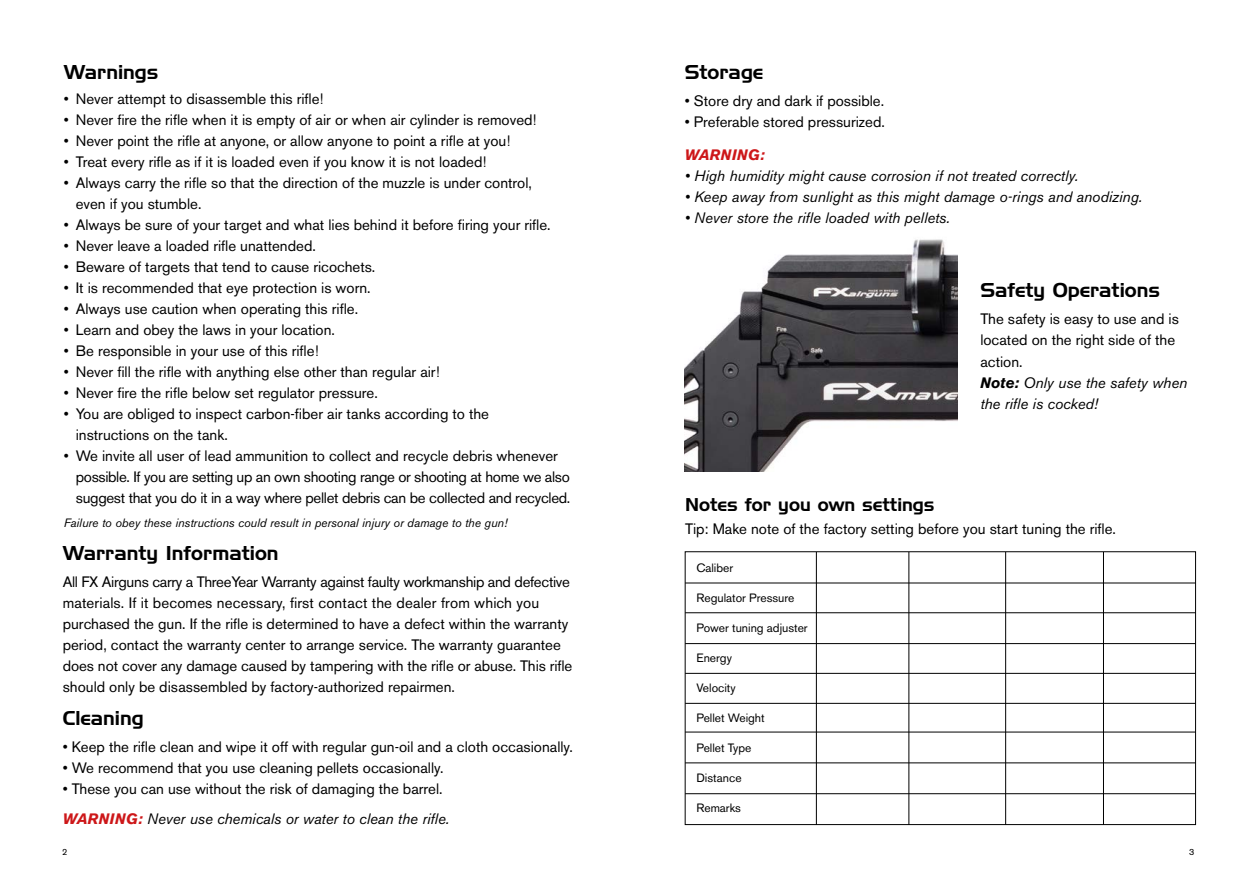
<style>
.page{position:relative;width:1259px;height:893px;background:#fff}
.page>*{position:absolute;margin:0;border:0;box-sizing:border-box;transform-origin:0 0}
.t1{font:19.5px "Handel Gothic BT";color:#000}
.t2{font:18px "Handel Gothic BT";color:#000}
.t3{font:15px/21px "Akzidenz Grotesk BE";color:#000}
.t4{font:15px/21px "Akzidenz Grotesk BE";letter-spacing:-.02em;color:#000}
.t5{font:italic 15px/21px "Akzidenz Grotesk BE";color:#000}
.t6{font:italic 700 15px "Akzidenz Grotesk BE";letter-spacing:.02em;color:#cd1719}
.t7{font:12px "Akzidenz Grotesk BE";color:#000}
.t8{font:italic 12px "Akzidenz Grotesk BE";color:#000}
.t9{font:9px "Akzidenz Grotesk BE";color:#000}
.s1{font-weight:700;font-style:italic;color:#cd1719}
.s2{font-style:italic}
.s3{font-style:normal}
.s4{font-weight:700}
</style>
<div class="page">
<img style="left:684px;top:239px;width:273px;height:233px">
<div style="left:685px;top:551px;width:511px;height:274px;border:1px solid #000"></div>
<hr style="left:685px;top:583px;width:510px;height:1px;background:#000">
<hr style="left:685px;top:612px;width:510px;height:1px;background:#000">
<hr style="left:685px;top:643px;width:510px;height:1px;background:#000">
<hr style="left:685px;top:673px;width:510px;height:1px;background:#000">
<hr style="left:685px;top:703px;width:510px;height:1px;background:#000">
<hr style="left:685px;top:732px;width:510px;height:1px;background:#000">
<hr style="left:685px;top:762px;width:510px;height:1px;background:#000">
<hr style="left:685px;top:793px;width:510px;height:1px;background:#000">
<hr style="left:816px;top:552px;width:1px;height:273px;background:#000">
<hr style="left:908px;top:552px;width:1px;height:273px;background:#000">
<hr style="left:1005px;top:552px;width:1px;height:273px;background:#000">
<hr style="left:1103px;top:552px;width:1px;height:273px;background:#000">
<h1 class="t1" style="left:64px;top:60px;width:96px">Warnings</h1>
<p class="t3" style="left:64px;top:88px;width:261px">• Never attempt to disassemble this rifle!</p>
<p class="t3" style="left:64px;top:109px;width:474px">• Never fire the rifle when it is empty of air or when air cylinder is removed!</p>
<p class="t3" style="left:64px;top:130px;width:448px">• Never point the rifle at anyone, or allow anyone to point a rifle at you!</p>
<p class="t3" style="left:64px;top:151px;width:424px">• Treat every rifle as if it is loaded even if you know it is not loaded!</p>
<p class="t3" style="left:76px;top:172px;width:458px;text-indent:-12px">• Always carry the rifle so that the direction of the muzzle is under control, even if you stumble.</p>
<p class="t3" style="left:64px;top:214px;width:488px">• Always be sure of your target and what lies behind it before firing your rifle.</p>
<p class="t3" style="left:64px;top:235px;width:253px">• Never leave a loaded rifle unattended.</p>
<p class="t3" style="left:64px;top:256px;width:313px">• Beware of targets that tend to cause ricochets.</p>
<p class="t3" style="left:64px;top:277px;width:308px">• It is recommended that eye protection is worn.</p>
<p class="t3" style="left:64px;top:298px;width:296px">• Always use caution when operating this rifle.</p>
<p class="t3" style="left:64px;top:319px;width:273px">• Learn and obey the laws in your location.</p>
<p class="t3" style="left:64px;top:340px;width:256px">• Be responsible in your use of this rifle!</p>
<p class="t3" style="left:64px;top:361px;width:377px">• Never fill the rifle with anything else other than regular air!</p>
<p class="t3" style="left:64px;top:382px;width:315px">• Never fire the rifle below set regulator pressure.</p>
<p class="t3" style="left:76px;top:403px;width:415px;text-indent:-12px">• You are obliged to inspect carbon-fiber air tanks according to the instructions on the tank.</p>
<p class="t4" style="left:76px;top:445px;width:496px;text-indent:-12px">• We invite all user of lead ammunition to collect and recycle debris whenever possible. If you are setting up an own shooting range or shooting at home we also suggest that you do it in a way where pellet debris can be collected and recycled.</p>
<p class="t8" style="left:64px;top:516px;width:445px">Failure to obey these instructions could result in personal injury or damage to the gun!</p>
<h1 class="t1" style="left:63px;top:541px;width:217px">Warranty Information</h1>
<p class="t3" style="left:63px;top:572px;width:511px">All FX Airguns carry a ThreeYear Warranty against faulty workmanship and defective materials. If it becomes necessary, first contact the dealer from which you purchased the gun. If the rifle is determined to have a defect within the warranty period, contact the warranty center to arrange service. The warranty guarantee does not cover any damage caused by tampering with the rifle or abuse. This rifle should only be disassembled by factory-authorized repairmen.</p>
<h1 class="t1" style="left:63px;top:706px;width:83px">Cleaning</h1>
<p class="t3" style="left:63px;top:737px;width:512px">• Keep the rifle clean and wipe it off with regular gun-oil and a cloth occasionally.</p>
<p class="t3" style="left:63px;top:758px;width:382px">• We recommend that you use cleaning pellets occasionally.</p>
<p class="t3" style="left:63px;top:774px;width:388px;line-height:30px">• These you can use without the risk of damaging the barrel.<br><span class="s1">WARNING:</span> <span class="s2">Never use chemicals or water to clean the rifle.</span></p>
<h1 class="t1" style="left:685px;top:60px;width:80px">Storage</h1>
<p class="t3" style="left:685px;top:90px;width:201px">• Store dry and dark if possible.</p>
<p class="t3" style="left:685px;top:111px;width:202px">• Preferable stored pressurized.</p>
<p class="t6" style="left:685px;top:145px;width:82px">WARNING:</p>
<p class="t5" style="left:685px;top:165px;width:395px">• High humidity might cause corrosion if not treated correctly.</p>
<p class="t5" style="left:685px;top:186px;width:459px">• Keep away from sunlight as this might damage o-rings and anodizing.</p>
<p class="t5" style="left:685px;top:207px;width:267px">• Never store the rifle loaded with pellets.</p>
<h1 class="t1" style="left:980px;top:278px;width:181px">Safety Operations</h1>
<p class="t3" style="left:980px;top:308px;width:200px">The safety is easy to use and is located on the right side of the</p>
<p class="t5" style="left:980px;top:351px;width:208px"><span class="s3">action.<br></span><span class="s4">Note:</span> Only use the safety when the rifle is cocked!</p>
<p class="t2" style="left:685px;top:494px;width:251px">Notes for you own settings</p>
<p class="t3" style="left:685px;top:518px;width:432px">Tip: Make note of the factory setting before you start tuning the rifle.</p>
<p class="t7" style="left:696px;top:561px;width:38px">Caliber</p>
<p class="t7" style="left:696px;top:591px;width:100px">Regulator Pressure</p>
<p class="t7" style="left:696px;top:621px;width:113px">Power tuning adjuster</p>
<p class="t7" style="left:696px;top:651px;width:37px">Energy</p>
<p class="t7" style="left:696px;top:681px;width:41px">Velocity</p>
<p class="t7" style="left:696px;top:711px;width:70px">Pellet Weight</p>
<p class="t7" style="left:696px;top:741px;width:57px">Pellet Type</p>
<p class="t7" style="left:696px;top:771px;width:47px">Distance</p>
<p class="t7" style="left:696px;top:801px;width:46px">Remarks</p>
<p class="t9" style="left:62px;top:847px;width:7px">2</p>
<p class="t9" style="left:1189px;top:847px;width:7px">3</p>
</div>
